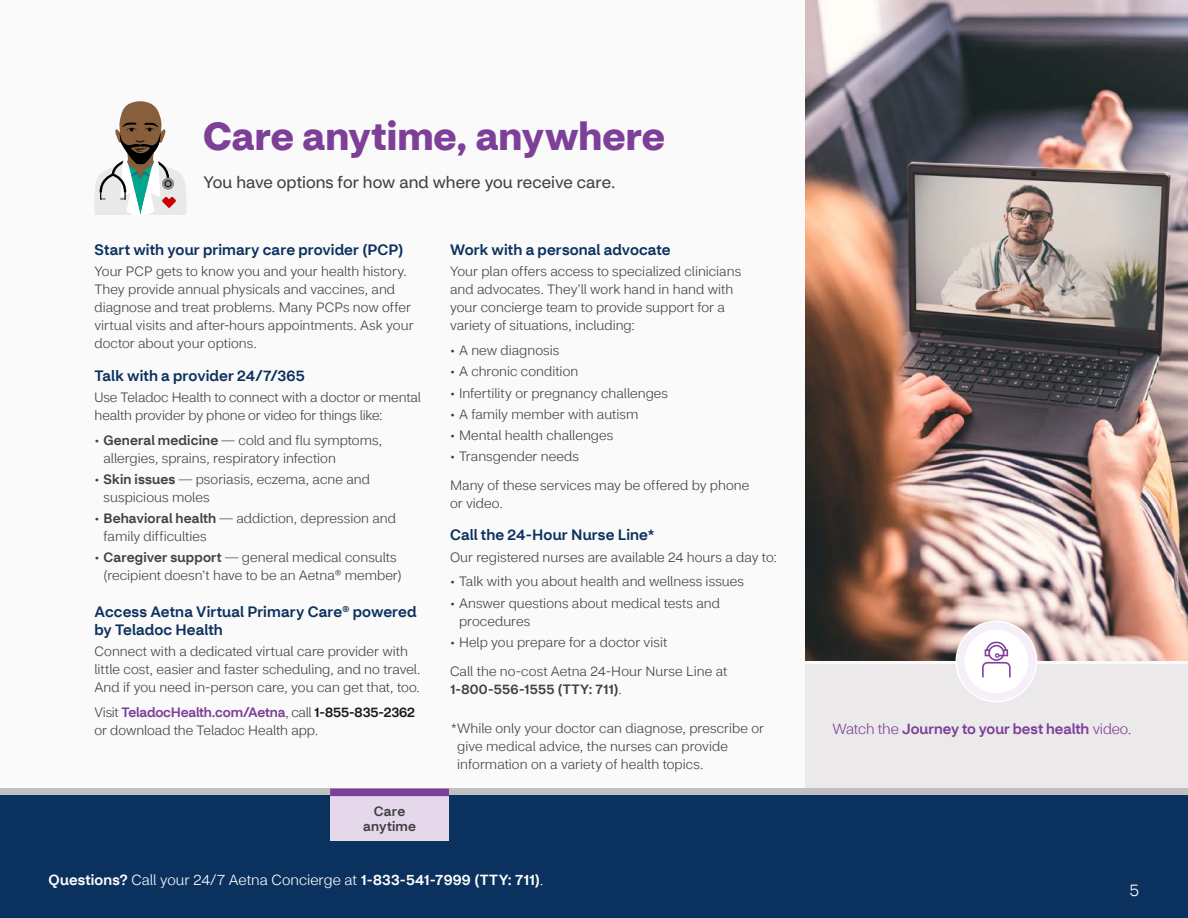
<style>
.page{position:relative;width:1188px;height:918px;background:#fff}
.page>*{position:absolute;margin:0;border:0;box-sizing:border-box;transform-origin:0 0}
.t1{font:700 39px "CVS Health Sans";color:#7d3f98}
.t2{font:16.5px "CVS Health Sans";color:#414141}
.t3{font:300 16.5px "CVS Health Sans";color:#fff}
.t4{font:500 15px/18px "CVS Health Sans";letter-spacing:.01em;color:#0b315e}
.t5{font:500 14.7px "CVS Health Sans";letter-spacing:.015em;color:#fff}
.t6{font:500 14.7px "CVS Health Sans";color:#7d3f98}
.t7{font:300 13.5px/18px "CVS Health Sans";color:#414141}
.t8{font:500 13.5px/15px "CVS Health Sans";letter-spacing:.02em;color:#414141;text-align:center}
.s1{font-weight:500}
.s2{font-weight:500;color:#7d3f98}
.s3{font-weight:500;color:#1a1a1a}
.s4{font-weight:300}
</style>
<div class="page">
<div style="left:0;top:0;width:1188px;height:788px;background:#fafafa"></div>
<img style="left:806px;top:0;width:382px;height:660px">
<div style="left:806px;top:664px;width:382px;height:124px;background:#ebe9e9"></div>
<div style="left:956px;top:621px;width:80px;height:81px;background:#f5f0f7;border-radius:50%"></div>
<div style="left:956px;top:621px;width:81px;height:81px;border:2px solid #fff;border-radius:50%"></div>
<div style="left:965px;top:630px;width:63px;height:63px;background:#fff;border-radius:50%"></div>
<svg style="left:982px;top:642px;width:29px;height:35px"></svg>
<svg style="left:95px;top:101px;width:91px;height:114px"></svg>
<div style="left:0;top:789px;width:1188px;height:7px;background:#c0c0c0"></div>
<div style="left:0;top:796px;width:1188px;height:122px;background:#0b315e"></div>
<div style="left:330px;top:796px;width:119px;height:44px;background:#e5d8ea"></div>
<div style="left:330px;top:789px;width:119px;height:7px;background:#7d3f98"></div>
<h2 class="t1" style="left:203px;top:112px;width:464px">Care anytime, anywhere</h2>
<p class="t2" style="left:204px;top:172px;width:413px">You have options for how and where you receive care.</p>
<h3 class="t4" style="left:94px;top:241px;width:310px">Start with your primary care provider (PCP)</h3>
<p class="t7" style="left:94px;top:263px;width:321px">Your PCP gets to know you and your health history.<br>They provide annual physicals and vaccines, and diagnose and treat problems. Many PCPs now offer virtual visits and after-hours appointments. Ask your doctor about your options.</p>
<h3 class="t4" style="left:94px;top:367px;width:212px">Talk with a provider 24/7/365</h3>
<p class="t7" style="left:94px;top:388px;width:328px">Use Teladoc Health to connect with a doctor or mental health provider by phone or video for things like:</p>
<p class="t7" style="left:104px;top:431px;width:280px;text-indent:-9px">• <span class="s1">General medicine</span> — cold and flu symptoms, allergies, sprains, respiratory infection</p>
<p class="t7" style="left:104px;top:470px;width:268px;text-indent:-9px">• <span class="s1">Skin issues</span> — psoriasis, eczema, acne and suspicious moles</p>
<p class="t7" style="left:104px;top:510px;width:294px;text-indent:-9px">• <span class="s1">Behavioral health</span> — addiction, depression and family difficulties</p>
<p class="t7" style="left:104px;top:549px;width:300px;text-indent:-9px">• <span class="s1">Caregiver support</span> — general medical consults (recipient doesn’t have to be an Aetna® member)</p>
<h3 class="t4" style="left:94px;top:603px;width:324px">Access Aetna Virtual Primary Care® powered by Teladoc Health</h3>
<p class="t7" style="left:94px;top:642px;width:328px">Connect with a dedicated virtual care provider with little cost, easier and faster scheduling, and no travel.<br>And if you need in-person care, you can get that, too.</p>
<p class="t7" style="left:94px;top:703px;width:322px">Visit <span class="s2">TeladocHealth.com/Aetna</span>, call <span class="s3">1-855-835-2362 </span>or download the Teladoc Health app.</p>
<p class="t8" style="left:363px;top:803px;width:55px">Care anytime</p>
<h3 class="t4" style="left:450px;top:241px;width:222px">Work with a personal advocate</h3>
<p class="t7" style="left:450px;top:263px;width:293px">Your plan offers access to specialized clinicians and advocates. They’ll work hand in hand with your concierge team to provide support for a variety of situations, including:</p>
<p class="t7" style="left:450px;top:341px;width:111px">• A new diagnosis</p>
<p class="t7" style="left:450px;top:363px;width:130px">• A chronic condition</p>
<p class="t7" style="left:450px;top:384px;width:220px">• Infertility or pregnancy challenges</p>
<p class="t7" style="left:450px;top:405px;width:190px">• A family member with autism</p>
<p class="t7" style="left:450px;top:426px;width:165px">• Mental health challenges</p>
<p class="t7" style="left:450px;top:448px;width:131px">• Transgender needs</p>
<p class="t7" style="left:450px;top:476px;width:301px">Many of these services may be offered by phone or video.</p>
<h3 class="t4" style="left:450px;top:526px;width:206px">Call the 24-Hour Nurse Line*</h3>
<p class="t7" style="left:450px;top:548px;width:328px">Our registered nurses are available 24 hours a day to:</p>
<p class="t7" style="left:450px;top:573px;width:296px">• Talk with you about health and wellness issues</p>
<p class="t7" style="left:459px;top:594px;width:263px;text-indent:-9px">• Answer questions about medical tests and procedures</p>
<p class="t7" style="left:450px;top:633px;width:219px">• Help you prepare for a doctor visit</p>
<p class="t7" style="left:450px;top:662px;width:279px">Call the no-cost Aetna 24-Hour Nurse Line at<br><span class="s1">1-800-556-1555 (TTY: 711)</span>.</p>
<p class="t7" style="left:457px;top:719px;width:308px;text-indent:-6px">*While only your doctor can diagnose, prescribe or give medical advice, the nurses can provide information on a variety of health topics.</p>
<p class="t6" style="left:832px;top:720px;width:301px"><span class="s4">Watch the</span> Journey to your best health <span class="s4">video.</span></p>
<p class="t5" style="left:49px;top:871px;width:496px">Questions? <span class="s4">Call your 24/7 Aetna Concierge at</span> 1-833-541-7999 (TTY: 711)<span class="s4">.</span></p>
<p class="t3" style="left:1129px;top:880px;width:11px">5</p>
</div>
